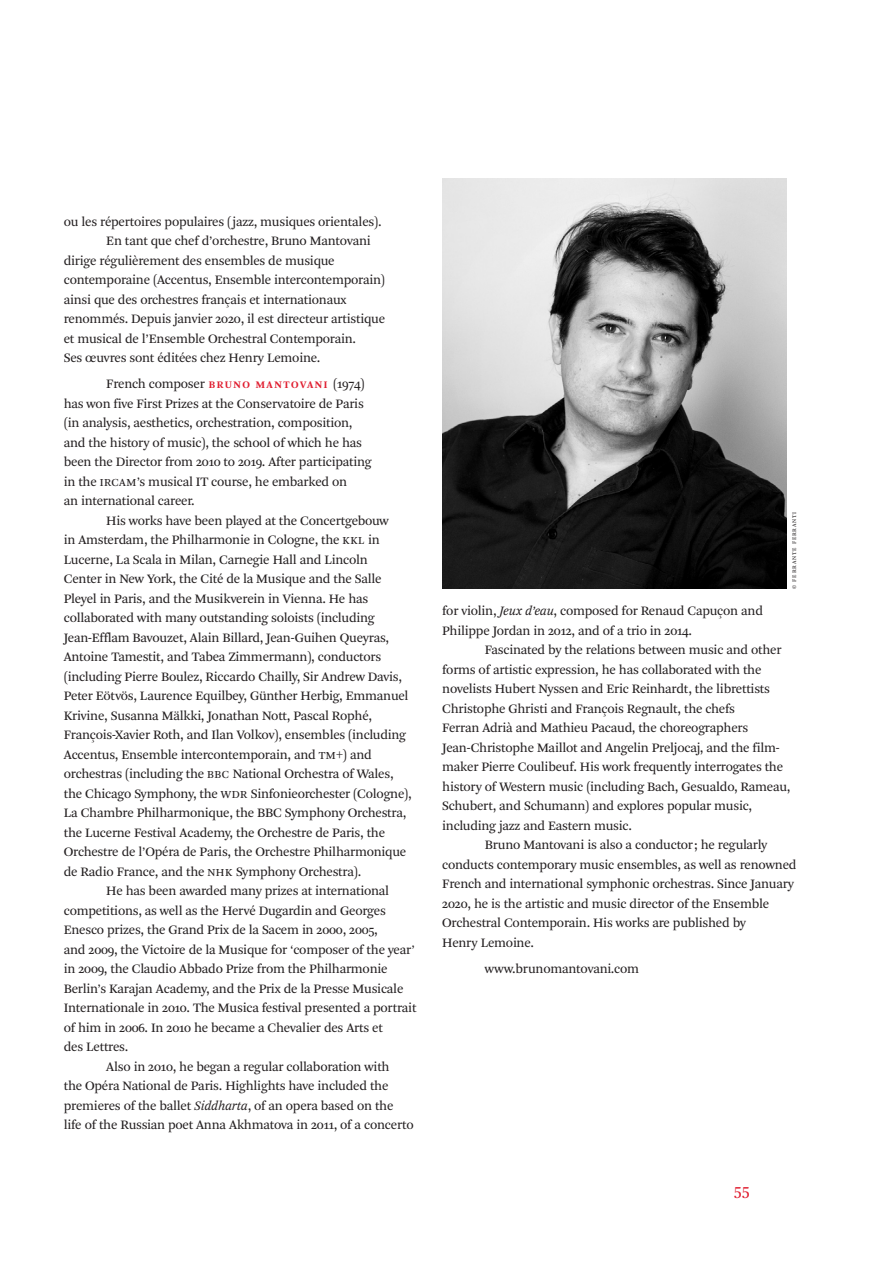
<style>
.page{position:relative;width:893px;height:1263px;background:#fff}
.page>*{position:absolute;margin:0;border:0;box-sizing:border-box;transform-origin:0 0}
.t1{font:17.25px "Arnhem Pro Blond";color:#e01e30}
._006_txt_FR{font:13.5px/19.5px "Arnhem Pro Blond";letter-spacing:-.02em;color:#231f20}
.t2{font:5.7px "Arnhem Pro Blond";letter-spacing:.15em;color:#231f20}
.s1{font-family:"Arnhem Pro";font-weight:700;font-size:10.5px;color:#e01e30}
.s2{font-size:11.25px}
.s3{font-style:italic}
</style>
<div class="page">
<img style="left:442px;top:179px;width:345px;height:410px">
<p class="_006_txt_FR" style="left:64px;top:212px;width:319px">ou les répertoires populaires (jazz, musiques orientales).</p>
<p class="_006_txt_FR" style="left:64px;top:232px;width:323px;text-indent:43px">En tant que chef d’orchestre, Bruno Mantovani dirige régulièrement des ensembles de musique contemporaine (Accentus, Ensemble intercontemporain) ainsi que des orchestres français et internationaux renommés. Depuis janvier 2020, il est directeur artistique et musical de l’Ensemble Orchestral Contemporain.<br>Ses œuvres sont éditées chez Henry Lemoine.</p>
<p class="_006_txt_FR" style="left:64px;top:374px;width:309px;text-indent:43px">French composer <span class="s1">B RU N O M A N T O VA N I</span> (1974) has won five First Prizes at the Conservatoire de Paris (in analysis, aesthetics, orchestration, composition, and the history of music), the school of which he has been the Director from 2010 to 2019. After participating in the <span class="s2">IRCAM</span>’s musical IT course, he embarked on<br>an international career.</p>
<p class="_006_txt_FR" style="left:64px;top:511px;width:350px;text-indent:43px">His works have been played at the Concertgebouw<br>in Amsterdam, the Philharmonie in Cologne, the <span class="s2">KKL</span> in Lucerne, La Scala in Milan, Carnegie Hall and Lincoln<br>Center in New York, the Cité de la Musique and the Salle Pleyel in Paris, and the Musikverein in Vienna. He has collaborated with many outstanding soloists (including Jean-Efflam Bavouzet, Alain Billard, Jean-Guihen Queyras, Antoine Tamestit, and Tabea Zimmermann), conductors (including Pierre Boulez, Riccardo Chailly, Sir Andrew Davis, Peter Eötvös, Laurence Equilbey, Günther Herbig, Emmanuel Krivine, Susanna Mälkki, Jonathan Nott, Pascal Rophé, François-Xavier Roth, and Ilan Volkov), ensembles (including Accentus, Ensemble intercontemporain, and <span class="s2">TM</span>+) and orchestras (including the <span class="s2">BBC</span> National Orchestra of Wales, the Chicago Symphony, the <span class="s2">WDR</span> Sinfonieorchester (Cologne), La Chambre Philharmonique, the BBC Symphony Orchestra, the Lucerne Festival Academy, the Orchestre de Paris, the Orchestre de l’Opéra de Paris, the Orchestre Philharmonique de Radio France, and the <span class="s2">NHK</span> Symphony Orchestra).</p>
<p class="_006_txt_FR" style="left:64px;top:881px;width:354px;text-indent:43px">He has been awarded many prizes at international competitions, as well as the Hervé Dugardin and Georges Enesco prizes, the Grand Prix de la Sacem in 2000, 2005,<br>and 2009, the Victoire de la Musique for ‘composer of the year’ in 2009, the Claudio Abbado Prize from the Philharmonie Berlin’s Karajan Academy, and the Prix de la Presse Musicale Internationale in 2010. The Musica festival presented a portrait of him in 2006. In 2010 he became a Chevalier des Arts et<br>des Lettres.</p>
<p class="_006_txt_FR" style="left:64px;top:1057px;width:351px;text-indent:43px">Also in 2010, he began a regular collaboration with<br>the Opéra National de Paris. Highlights have included the premieres of the ballet <span class="s3">Siddharta</span>, of an opera based on the life of the Russian poet Anna Akhmatova in 2011, of a concerto</p>
<p class="t2" style="left:791px;top:589px;width:79px;rotate:-90deg">© FERRANTE FERRANTI</p>
<p class="_006_txt_FR" style="left:442px;top:601px;width:322px">for violin, <span class="s3">Jeux d’eau</span>, composed for Renaud Capuçon and<br>Philippe Jordan in 2012, and of a trio in 2014.</p>
<p class="_006_txt_FR" style="left:442px;top:640px;width:350px;text-indent:43px">Fascinated by the relations between music and other forms of artistic expression, he has collaborated with the novelists Hubert Nyssen and Eric Reinhardt, the librettists Christophe Ghristi and François Regnault, the chefs<br>Ferran Adrià and Mathieu Pacaud, the choreographers Jean‑Christophe Maillot and Angelin Preljocaj, and the film&shy;maker Pierre Coulibeuf. His work frequently interrogates the history of Western music (including Bach, Gesualdo, Rameau, Schubert, and Schumann) and explores popular music, including jazz and Eastern music.</p>
<p class="_006_txt_FR" style="left:442px;top:835px;width:356px;text-indent:43px">Bruno Mantovani is also a conductor ; he regularly conducts contemporary music ensembles, as well as renowned French and international symphonic orchestras. Since January 2020, he is the artistic and music director of the Ensemble Orchestral Contemporain. His works are published by<br>Henry Lemoine.</p>
<p class="_006_txt_FR" style="left:485px;top:958px;width:156px">www.brunomantovani.com</p>
<p class="t1" style="left:734px;top:1178px;width:17px">55</p>
</div>
